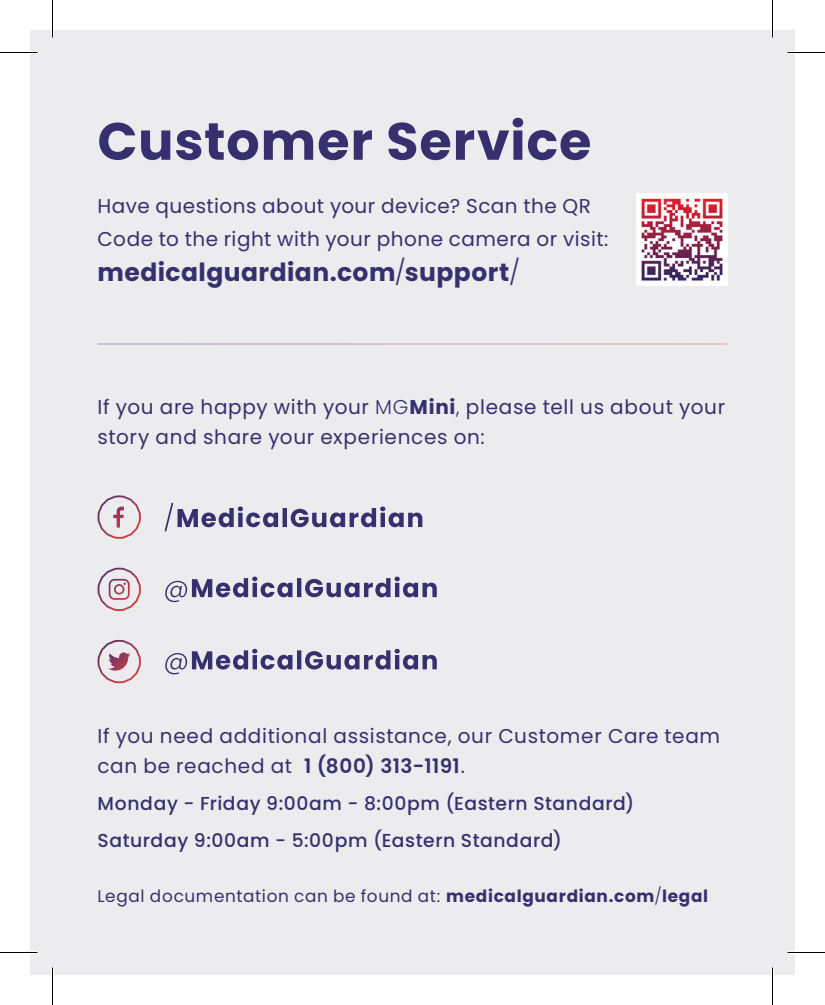
<style>
.page{position:relative;width:825px;height:1005px;background:#fff}
.page>*{position:absolute;margin:0;border:0;box-sizing:border-box;transform-origin:0 0}
.t1{font:700 52.5px "Poppins";letter-spacing:.015em;color:#38306e}
.Body_Copy__8pt{font:700 25px "Poppins";letter-spacing:.02em;color:#38306e}
.Body_Copy__8pt-2{font:20px/30px "Poppins";letter-spacing:.03em;color:#38306e}
.Body_Copy__8pt-3{font:500 18.75px "Poppins";letter-spacing:.035em;color:#38306e}
.Body_Copy__8pt-4{font:17px "Poppins";letter-spacing:.04em;color:#38306e}
.s1{font-weight:300}
.s2{font-weight:700}
.s3{font-weight:600}
</style>
<div class="page">
<div style="left:30px;top:30px;width:765px;height:945px;background:#ececef"></div>
<div style="left:97px;top:495px;width:44px;height:44px;border:2px solid #fff;border-radius:50%"></div>
<svg style="left:113px;top:507px;width:11px;height:21px"></svg>
<svg style="left:165px;top:503px;width:257px;height:28px"></svg>
<div style="left:97px;top:568px;width:44px;height:43px;border:2px solid #fff;border-radius:50%"></div>
<svg style="left:109px;top:579px;width:21px;height:21px"></svg>
<svg style="left:165px;top:577px;width:272px;height:25px"></svg>
<svg style="left:165px;top:649px;width:272px;height:25px"></svg>
<div style="left:97px;top:640px;width:44px;height:43px;border:2px solid #fff;border-radius:50%"></div>
<svg style="left:108px;top:653px;width:22px;height:18px"></svg>
<hr style="left:98px;top:343px;width:630px;height:2px;background:#fff">
<img style="left:636px;top:194px;width:91px;height:91px">
<hr style="left:0;top:51px;width:38px;height:3px;background:#fff">
<hr style="left:788px;top:51px;width:37px;height:3px;background:#fff">
<hr style="left:0;top:951px;width:38px;height:3px;background:#fff">
<hr style="left:788px;top:951px;width:37px;height:3px;background:#fff">
<hr style="left:51px;top:0;width:3px;height:38px;background:#fff">
<hr style="left:51px;top:968px;width:3px;height:37px;background:#fff">
<hr style="left:771px;top:0;width:3px;height:38px;background:#fff">
<hr style="left:771px;top:968px;width:3px;height:37px;background:#fff">
<hr style="left:0;top:52px;width:38px;height:1px;background:#000">
<hr style="left:788px;top:52px;width:37px;height:1px;background:#000">
<hr style="left:0;top:952px;width:38px;height:1px;background:#000">
<hr style="left:788px;top:952px;width:37px;height:1px;background:#000">
<hr style="left:52px;top:0;width:1px;height:38px;background:#000">
<hr style="left:52px;top:968px;width:1px;height:37px;background:#000">
<hr style="left:772px;top:0;width:1px;height:38px;background:#000">
<hr style="left:772px;top:968px;width:1px;height:37px;background:#000">
<p class="t1" style="left:98px;top:111px;width:495px">Customer Service</p>
<p class="Body_Copy__8pt-2" style="left:98px;top:190px;width:513px;line-height:32.5px">Have questions about your device? Scan the QR<br>Code to the right with your phone camera or visit:</p>
<p class="Body_Copy__8pt" style="left:98px;top:257px;width:424px">medicalguardian.com<span class="s1">/</span>support<span class="s1">/</span></p>
<p class="Body_Copy__8pt-2" style="left:98px;top:392px;width:629px">If you are happy with your <span class="s1">MG</span><span class="s2">Mini</span><span class="s1">,</span> please tell us about your story and share your experiences on:</p>
<p class="Body_Copy__8pt-2" style="left:98px;top:721px;width:624px">If you need additional assistance, our Customer Care team can be reached at <span class="s3">1 (800) 313-1191</span>.</p>
<p class="Body_Copy__8pt-3" style="left:98px;top:792px;width:538px">Monday - Friday 9:00am - 8:00pm (Eastern Standard)</p>
<p class="Body_Copy__8pt-3" style="left:98px;top:830px;width:466px">Saturday 9:00am - 5:00pm (Eastern Standard)</p>
<p class="Body_Copy__8pt-4" style="left:98px;top:886px;width:612px">Legal documentation can be found at: <span class="s2">medicalguardian.com</span><span class="s1">/</span><span class="s2">legal</span></p>
</div>
